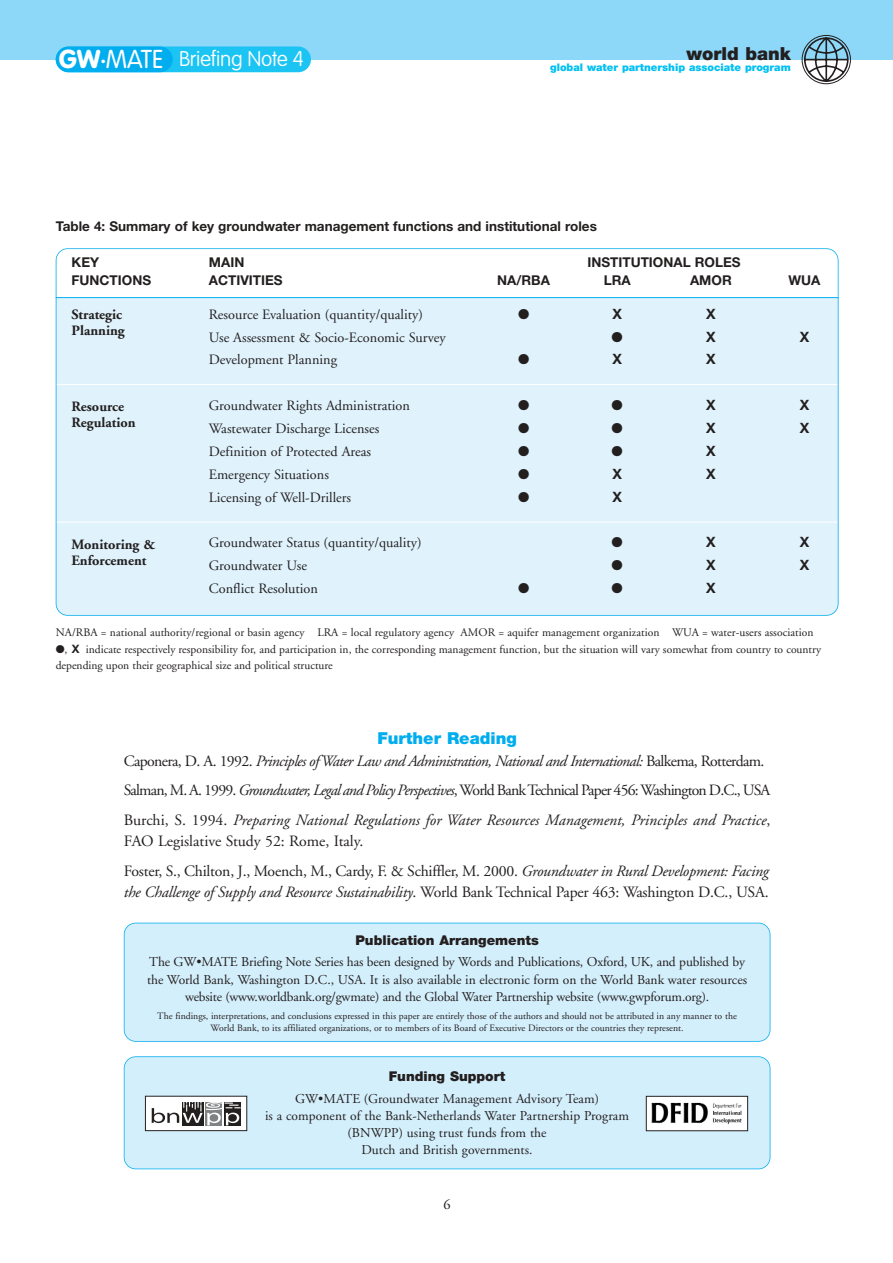
<style>
.page{position:relative;width:893px;height:1263px;background:#fff}
.page>*{position:absolute;margin:0;border:0;box-sizing:border-box;transform-origin:0 0}
.t1{font:900 25.5px "VAG Rounded";color:#fff}
.t2{font:100 21px "VAG Rounded";letter-spacing:-.015em;color:#fff}
.t3{font:900 18px "Helvetica Neue";color:#231f1f}
.t4{font:900 16.5px "Helvetica Neue";color:#00adef}
.t5{font:italic 15.75px/29.7px "Adobe Garamond";letter-spacing:-.015em;color:#231f1f}
.t6{font:15.75px/29.7px "Adobe Garamond";letter-spacing:-.015em;color:#231f1f}
.t7{font:14.25px "Adobe Garamond";color:#231f1f}
.t8{font:700 14.25px/16.5px "Adobe Garamond";color:#231f1f}
.t9{font:700 14.25px "Helvetica Neue";color:#231f1f}
.t10{font:14.25px "Zapf Dingbats";color:#231f1f}
.t11{font:13.5px/17.2px "Adobe Garamond";color:#231f1f;text-align:center}
.t12{font:700 13.5px/18px "Helvetica Neue";color:#231f1f}
.t13{font:900 13.5px "Helvetica Neue";color:#231f1f}
.t14{font:11.55px/16.5px "Adobe Garamond";color:#231f1f}
.t15{font:900 10.5px "Helvetica Neue";color:#00c0f3}
.t16{font:9.75px/12px "Adobe Garamond";color:#231f1f;text-align:center}
.s1{font-family:"Helvetica Neue";font-weight:900;font-size:10.2px}
.s2{font-weight:300;font-size:25.5px}
.s3{font-family:"Helvetica Neue";font-weight:700}
.s4{font-style:normal}
.s5{font-style:italic}
</style>
<div class="page">
<div style="left:0;top:0;width:892px;height:60px;background:#8dd7f8"></div>
<div style="left:56px;top:46px;width:255px;height:26px;background:#1bc4f3;border-radius:13px"></div>
<div style="left:56px;top:46px;width:117px;height:26px;background:#00adef;border-radius:13px"></div>
<svg style="left:803px;top:36px;width:46px;height:47px"></svg>
<div style="left:801px;top:35px;width:49px;height:49px;border:1px solid #231f1f;border-radius:50%"></div>
<div style="left:56px;top:248px;width:782px;height:368px;background:#e0f3fd;border-radius:11px"></div>
<div style="left:56px;top:248px;width:782px;height:49px;background:#fff;border-radius:11px"></div>
<div style="left:56px;top:268px;width:782px;height:30px;background:#fff"></div>
<hr style="left:56px;top:384px;width:782px;height:1px;background:#fff">
<hr style="left:56px;top:522px;width:782px;height:1px;background:#fff">
<div style="left:56px;top:248px;width:782px;height:368px;border:2px solid #00adef;border-radius:12px"></div>
<hr style="left:56px;top:297px;width:782px;height:1px;background:#00adef">
<div style="left:124px;top:1057px;width:646px;height:112px;background:#d4effc;border-radius:12px"></div>
<div style="left:124px;top:1056px;width:646px;height:113px;border:2px solid #00adef;border-radius:12px"></div>
<img style="left:648px;top:1098px;width:98px;height:31px">
<div style="left:646px;top:1096px;width:102px;height:35px;border:1px solid #231f1f"></div>
<div style="left:145px;top:1096px;width:102px;height:35px;background:#fff"></div>
<svg style="left:152px;top:1102px;width:88px;height:23px"></svg>
<div style="left:145px;top:1096px;width:102px;height:35px;border:1px solid #231f1f"></div>
<div style="left:124px;top:923px;width:646px;height:118px;background:#d4effc;border-radius:12px"></div>
<div style="left:124px;top:923px;width:646px;height:119px;border:2px solid #00adef;border-radius:12px"></div>
<h1 class="t1" style="left:59px;top:49px;width:43px">GW</h1>
<h2 class="t2" style="left:101px;top:50px;width:204px"><span class="s1">•</span><span class="s2">MATE</span> Briefing Note 4</h2>
<h3 class="t3" style="left:686px;top:47px;width:106px">world bank</h3>
<p class="t15" style="left:550px;top:64px;width:242px">global water partnership associate program</p>
<p class="t12" style="left:56px;top:218px;width:542px">Table 4: Summary of key groundwater management functions and institutional roles</p>
<p class="t12" style="left:209px;top:255px;width:37px">MAIN</p>
<p class="t12" style="left:587px;top:255px;width:155px">INSTITUTIONAL ROLES</p>
<p class="t12" style="left:209px;top:273px;width:75px">ACTIVITIES</p>
<p class="t12" style="left:497px;top:273px;width:54px">NA/RBA</p>
<p class="t12" style="left:603px;top:273px;width:28px">LRA</p>
<p class="t12" style="left:690px;top:273px;width:43px">AMOR</p>
<p class="t12" style="left:788px;top:273px;width:33px">WUA</p>
<p class="t7" style="left:209px;top:308px;width:215px">Resource Evaluation (quantity/quality)</p>
<p class="t10" style="left:518px;top:307px;width:13px">●</p>
<p class="t9" style="left:612px;top:309px;width:11px">X</p>
<p class="t9" style="left:706px;top:309px;width:11px">X</p>
<p class="t7" style="left:209px;top:331px;width:238px">Use Assessment &amp; Socio-Economic Survey</p>
<p class="t10" style="left:611px;top:330px;width:13px">●</p>
<p class="t9" style="left:706px;top:331px;width:11px">X</p>
<p class="t9" style="left:799px;top:331px;width:11px">X</p>
<p class="t7" style="left:209px;top:354px;width:130px">Development Planning</p>
<p class="t10" style="left:518px;top:353px;width:13px">●</p>
<p class="t9" style="left:612px;top:354px;width:11px">X</p>
<p class="t9" style="left:706px;top:354px;width:11px">X</p>
<p class="t7" style="left:209px;top:400px;width:203px">Groundwater Rights Administration</p>
<p class="t10" style="left:518px;top:399px;width:13px">●</p>
<p class="t10" style="left:611px;top:399px;width:13px">●</p>
<p class="t9" style="left:706px;top:400px;width:11px">X</p>
<p class="t9" style="left:799px;top:400px;width:11px">X</p>
<p class="t7" style="left:209px;top:423px;width:172px">Wastewater Discharge Licenses</p>
<p class="t10" style="left:518px;top:421px;width:13px">●</p>
<p class="t10" style="left:611px;top:421px;width:13px">●</p>
<p class="t9" style="left:706px;top:423px;width:11px">X</p>
<p class="t9" style="left:799px;top:423px;width:11px">X</p>
<p class="t7" style="left:209px;top:446px;width:164px">Definition of Protected Areas</p>
<p class="t10" style="left:518px;top:444px;width:13px">●</p>
<p class="t10" style="left:611px;top:444px;width:13px">●</p>
<p class="t9" style="left:706px;top:446px;width:11px">X</p>
<p class="t7" style="left:209px;top:469px;width:122px">Emergency Situations</p>
<p class="t10" style="left:518px;top:467px;width:13px">●</p>
<p class="t9" style="left:612px;top:469px;width:11px">X</p>
<p class="t9" style="left:706px;top:469px;width:11px">X</p>
<p class="t7" style="left:209px;top:491px;width:144px">Licensing of Well-Drillers</p>
<p class="t10" style="left:518px;top:490px;width:13px">●</p>
<p class="t9" style="left:612px;top:492px;width:11px">X</p>
<p class="t7" style="left:209px;top:537px;width:214px">Groundwater Status (quantity/quality)</p>
<p class="t10" style="left:611px;top:536px;width:13px">●</p>
<p class="t9" style="left:706px;top:537px;width:11px">X</p>
<p class="t9" style="left:799px;top:537px;width:11px">X</p>
<p class="t7" style="left:209px;top:560px;width:100px">Groundwater Use</p>
<p class="t10" style="left:611px;top:559px;width:13px">●</p>
<p class="t9" style="left:706px;top:560px;width:11px">X</p>
<p class="t9" style="left:799px;top:560px;width:11px">X</p>
<p class="t7" style="left:209px;top:583px;width:111px">Conflict Resolution</p>
<p class="t10" style="left:518px;top:582px;width:13px">●</p>
<p class="t10" style="left:611px;top:582px;width:13px">●</p>
<p class="t9" style="left:706px;top:583px;width:11px">X</p>
<p class="t12" style="left:72px;top:255px;width:81px">KEY<br>FUNCTIONS</p>
<p class="t8" style="left:72px;top:308px;width:55px">Strategic<br>Planning</p>
<p class="t8" style="left:72px;top:400px;width:65px">Resource<br>Regulation</p>
<p class="t8" style="left:72px;top:537px;width:85px">Monitoring &amp;<br>Enforcement</p>
<p class="t14" style="left:56px;top:625px;width:759px">NA/RBA = national authority/regional or basin agency LRA = local regulatory agency AMOR = aquifer management organization WUA = water-users association</p>
<p class="t14" style="left:56px;top:642px;width:767px">●, <span class="s3">X</span> indicate respectively responsibility for, and participation in, the corresponding management function, but the situation will vary somewhat from country to country depending upon their geographical size and political structure</p>
<p class="t4" style="left:377px;top:733px;width:141px">Further Reading</p>
<p class="t5" style="left:124px;top:747px;width:648px"><span class="s4">Caponera, D. A. 1992.</span> Principles of Water Law and Administration, National and International: <span class="s4">Balkema, Rotterdam.<br>Salman, M. A. 1999.</span> Groundwater, Legal and Policy Perspectives<span class="s4">, World Bank Technical Paper 456: Washington D.C., USA<br>Burchi, S. 1994.</span> Preparing National Regulations for Water Resources Management, Principles and Practice<span class="s4">,</span></p>
<p class="t6" style="left:124px;top:828px;width:646px">FAO Legislative Study 52: Rome, Italy.<br>Foster, S., Chilton, J., Moench, M., Cardy, F. &amp; Schiffler, M. 2000. <span class="s5">Groundwater in Rural Development: Facing</span></p>
<p class="t6" style="left:124px;top:879px;width:646px"><span class="s5">the Challenge of Supply and Resource Sustainability</span>. World Bank Technical Paper 463: Washington D.C., USA.</p>
<p class="t13" style="left:355px;top:935px;width:185px">Publication Arrangements</p>
<p class="t11" style="left:147px;top:955px;width:601px">The GW•MATE Briefing Note Series has been designed by Words and Publications, Oxford, UK, and published by the World Bank, Washington D.C., USA. It is also available in electronic form on the World Bank water resources website (www.worldbank.org/gwmate) and the Global Water Partnership website (www.gwpforum.org).</p>
<p class="t16" style="left:157px;top:1011px;width:581px">The findings, interpretations, and conclusions expressed in this paper are entirely those of the authors and should not be attributed in any manner to the<br>World Bank, to its affiliated organizations, or to members of its Board of Executive Directors or the countries they represent.</p>
<p class="t13" style="left:389px;top:1071px;width:118px">Funding Support</p>
<p class="t11" style="left:265px;top:1091px;width:365px">GW•MATE (Groundwater Management Advisory Team)<br>is a component of the Bank-Netherlands Water Partnership Program (BNWPP) using trust funds from the<br>Dutch and British governments.</p>
<p class="t7" style="left:443px;top:1199px;width:9px">6</p>
</div>
